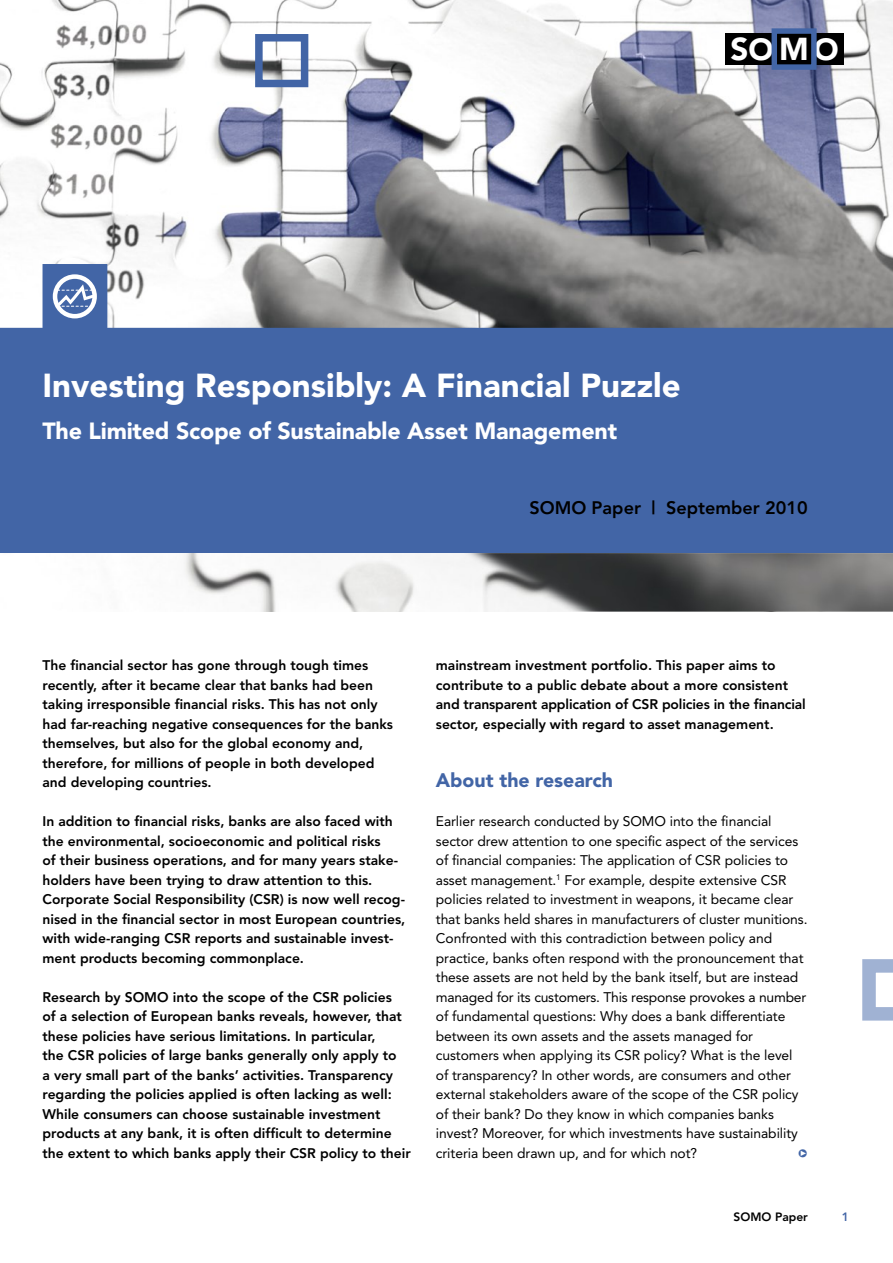
<style>
.page{position:relative;width:893px;height:1263px;background:#fff}
.page>*{position:absolute;margin:0;border:0;box-sizing:border-box;transform-origin:0 0}
.t1{font:900 33px "Avenir";color:#fff}
.t2{font:900 31.5px "Avenir";color:#fff}
.t3{font:900 23.25px "Avenir";letter-spacing:-.01em;color:#fff}
.t4{font:900 19.5px "Avenir";color:#4265a6}
.t5{font:800 18px "Avenir";color:#000}
.t6{font:800 13.8px/19.5px "Avenir";color:#000}
.t7{font:13.8px/19.5px "Avenir";letter-spacing:-.005em;color:#000}
.t8{font:800 12px "Avenir";color:#000}
.t9{font:800 12px "Avenir";color:#4265a6}
.s1{font-size:30.3px}
</style>
<div class="page">
<svg style="left:862px;top:959px;width:31px;height:61px"></svg>
<img style="left:0;top:0;width:893px;height:264px">
<div style="left:725px;top:34px;width:119px;height:31px;background:#000"></div>
<div style="left:772px;top:28px;width:45px;height:42px;border:5px solid #4265a6"></div>
<svg style="left:0;top:264px;width:893px;height:289px;background:#5470a3"></svg>
<div style="left:255px;top:34px;width:53px;height:53px;border:8px solid #4265a6"></div>
<div style="left:53px;top:274px;width:44px;height:44px;border:4px solid #fff;border-radius:50%"></div>
<svg style="left:54px;top:281px;width:43px;height:28px"></svg>
<img style="left:184px;top:553px;width:92px;height:59px">
<img style="left:334px;top:553px;width:559px;height:59px">
<h2 class="t2" style="left:730px;top:30px;width:110px">S<span class="s1">O</span> M <span class="s1">O</span></h2>
<h1 class="t1" style="left:43px;top:366px;width:640px">Investing Responsibly: A Financial Puzzle</h1>
<h3 class="t3" style="left:43px;top:417px;width:576px">The Limited Scope of Sustainable Asset Management</h3>
<h3 class="t5" style="left:529px;top:497px;width:280px">SOMO Paper | September 2010</h3>
<p class="t6" style="left:43px;top:655px;width:352px">The financial sector has gone through tough times recently, after it became clear that banks had been taking irresponsible financial risks. This has not only had far-reaching negative consequences for the banks themselves, but also for the global economy and, therefore, for millions of people in both developed and developing countries.</p>
<p class="t6" style="left:43px;top:811px;width:364px">In addition to financial risks, banks are also faced with the environmental, socioeconomic and political risks<br>of their business operations, and for many years stake&shy;holders have been trying to draw attention to this.<br>Corporate Social Responsibility (CSR) is now well recog&shy;nised in the financial sector in most European countries, with wide-ranging CSR reports and sustainable invest&shy;ment products becoming commonplace.</p>
<p class="t6" style="left:43px;top:987px;width:370px">Research by SOMO into the scope of the CSR policies<br>of a selection of European banks reveals, however, that these policies have serious limitations. In particular,<br>the CSR policies of large banks generally only apply to<br>a very small part of the banks’ activities. Transparency regarding the policies applied is often lacking as well:<br>While consumers can choose sustainable investment products at any bank, it is often difficult to determine the extent to which banks apply their CSR policy to their</p>
<p class="t6" style="left:436px;top:655px;width:371px">mainstream investment portfolio. This paper aims to contribute to a public debate about a more consistent and transparent application of CSR policies in the financial sector, especially with regard to asset management.</p>
<h3 class="t4" style="left:436px;top:768px;width:179px">About the research</h3>
<p class="t7" style="left:436px;top:812px;width:373px">Earlier research conducted by SOMO into the financial sector drew attention to one specific aspect of the services of financial companies: The application of CSR policies to asset management.<sup>1</sup> For example, despite extensive CSR policies related to investment in weapons, it became clear that banks held shares in manufacturers of cluster munitions.<br>Confronted with this contradiction between policy and practice, banks often respond with the pronouncement that these assets are not held by the bank itself, but are instead managed for its customers. This response provokes a number of fundamental questions: Why does a bank differentiate between its own assets and the assets managed for customers when applying its CSR policy? What is the level of transparency? In other words, are consumers and other external stakeholders aware of the scope of the CSR policy of their bank? Do they know in which companies banks invest? Moreover, for which investments have sustainability criteria been drawn up, and for which not?</p>
<p class="t8" style="left:733px;top:1210px;width:76px">SOMO Paper</p>
<p class="t9" style="left:842px;top:1210px;width:9px">1</p>
</div>
